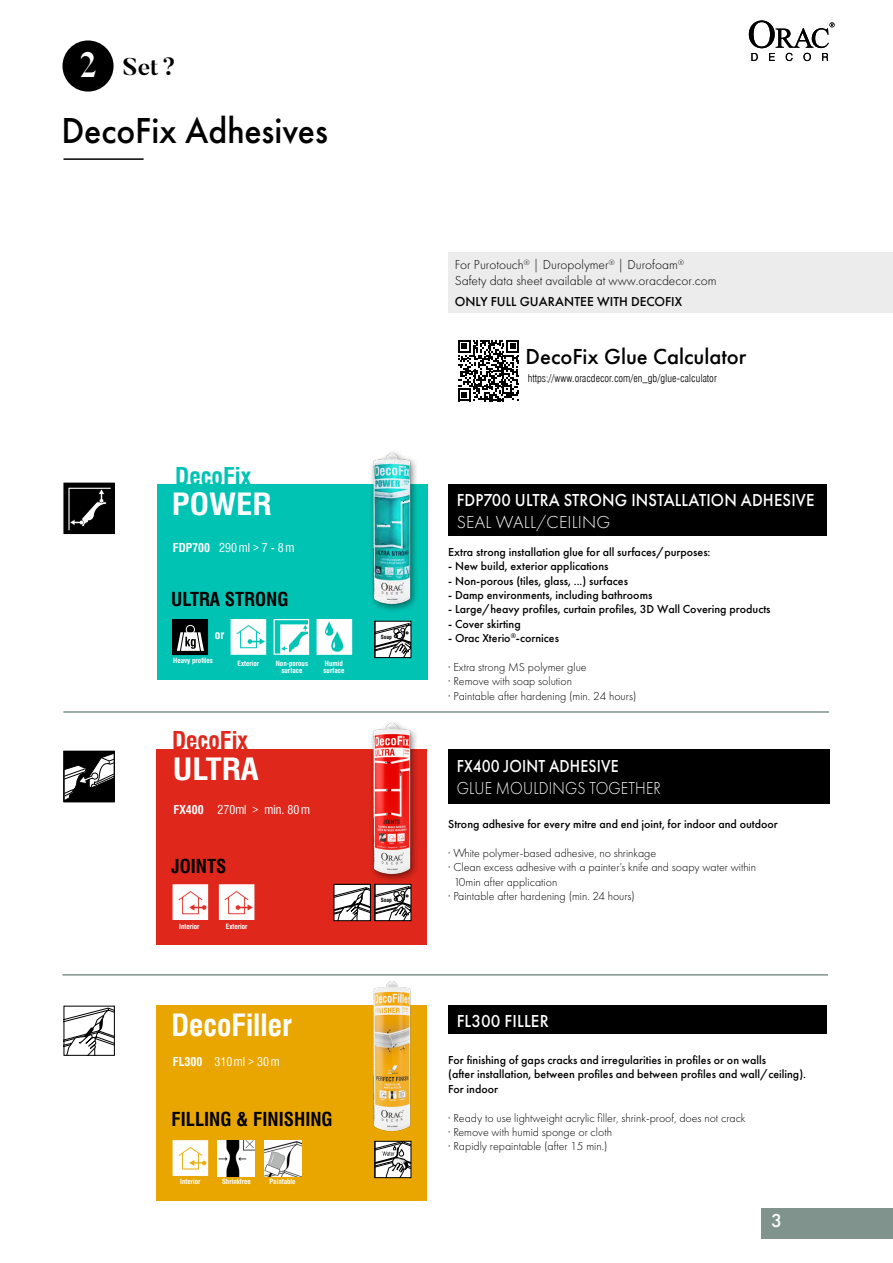
<style>
.page{position:relative;width:893px;height:1263px;background:#fff}
.page>*{position:absolute;margin:0;border:0;box-sizing:border-box;transform-origin:0 0}
.t1{font:500 37.5px "Futura PT";color:#000;scale:.95 1}
.t2{font:700 condensed 30px "Swiss 721 TL";color:#fff;scale:1.1 1}
.t3{font:700 condensed 30px "Swiss 721 TL";color:#fff}
.t4{font:700 condensed 24px "Swiss 721 TL";color:#00c3b4}
.t5{font:700 condensed 24px "Swiss 721 TL";color:#df271c}
.t6{font:700 24px "Butler";color:#000}
.t7{font:500 22.65px "Futura PT";color:#000}
.t8{font:500 19.5px "Futura PT";color:#fff}
.t9{font:700 condensed 18.75px "Swiss 721 TL";color:#000}
.t10{font:500 18px "Futura PT";letter-spacing:.01em;color:#fff;scale:.93 1}
.t11{font:300 18px "Futura PT";letter-spacing:.01em;color:#fff;scale:.88 1}
.t12{font:500 18px "Futura PT";letter-spacing:.01em;color:#fff;scale:.88 1}
.t13{font:300 18px "Futura PT";letter-spacing:.01em;color:#fff}
.t14{font:500 18px "Futura PT";letter-spacing:.01em;color:#fff;scale:.95 1}
.t15{font:300 13.5px/16.2px "Futura PT";color:#000}
.t16{font:500 13.5px "Futura PT";color:#000}
.t17{font:500 12px/14.4px "Futura PT";color:#000}
.t18{font:300 12px/14.4px "Futura PT";color:#000}
.t19{font:condensed 12px "Swiss 721 TL";color:#fff}
.t20{font:700 condensed 11.7px "Swiss 721 TL";color:#fff}
.t21{font:300 condensed 10.5px "Swiss 721 TL";color:#000}
.t22{font:700 condensed 7.05px/7.1px "Swiss 721 TL";color:#fff;text-align:center}
.t23{font:700 condensed 5.55px "Swiss 721 TL";color:#000}
.s1{font-size:35.25px;color:#fff}
.s2{font-weight:700}
</style>
<div class="page">
<div style="left:761px;top:1208px;width:132px;height:30px;background:#80948d"></div>
<hr style="left:63px;top:158px;width:81px;height:2px;background:#000">
<div style="left:157px;top:484px;width:270px;height:195px;background:#00c3b4"></div>
<img style="left:233px;top:621px;width:31px;height:32px">
<div style="left:231px;top:619px;width:35px;height:36px;border:1px solid #fff"></div>
<img style="left:280px;top:624px;width:27px;height:29px">
<div style="left:274px;top:619px;width:35px;height:36px;border:1px solid #fff"></div>
<img style="left:319px;top:621px;width:31px;height:32px">
<div style="left:317px;top:619px;width:35px;height:36px;border:1px solid #fff"></div>
<svg style="left:173px;top:619px;width:35px;height:36px"></svg>
<div style="left:186px;top:625px;width:9px;height:9px;border:1px solid #fff;border-radius:50%"></div>
<div style="left:369px;top:449px;width:50px;height:164px;background:#000;opacity:.5"></div>
<img style="left:370px;top:450px;width:45px;height:158px">
<div style="left:156px;top:749px;width:270px;height:195px;background:#df271c"></div>
<img style="left:221px;top:886px;width:31px;height:32px">
<div style="left:219px;top:884px;width:35px;height:36px;border:1px solid #fff"></div>
<img style="left:175px;top:886px;width:31px;height:32px">
<div style="left:173px;top:884px;width:35px;height:36px;border:1px solid #fff"></div>
<div style="left:157px;top:1006px;width:270px;height:195px;background:#eaa600"></div>
<img style="left:175px;top:1142px;width:31px;height:32px">
<div style="left:173px;top:1140px;width:35px;height:36px;border:1px solid #fff"></div>
<img style="left:217px;top:1140px;width:37px;height:36px">
<img style="left:264px;top:1140px;width:37px;height:36px">
<img style="left:369px;top:981px;width:46px;height:151px">
<hr style="left:62px;top:974px;width:766px;height:1px;background:#80948d">
<svg style="left:749px;top:20px;width:85px;height:41px"></svg>
<div style="left:62px;top:40px;width:52px;height:52px;background:#000;border-radius:50%"></div>
<div style="left:369px;top:720px;width:50px;height:163px;background:#000;opacity:.5"></div>
<img style="left:370px;top:720px;width:45px;height:158px">
<svg style="left:376px;top:623px;width:33px;height:33px"></svg>
<div style="left:374px;top:621px;width:37px;height:37px;border:1px solid #000"></div>
<svg style="left:336px;top:884px;width:75px;height:37px;background:#b1a9a9"></svg>
<div style="left:334px;top:884px;width:37px;height:37px;border:1px solid #000"></div>
<svg style="left:376px;top:1143px;width:33px;height:33px"></svg>
<div style="left:374px;top:1141px;width:37px;height:37px;border:1px solid #000"></div>
<hr style="left:63px;top:711px;width:766px;height:2px;background:#80948d">
<div style="left:448px;top:484px;width:379px;height:52px;background:#000"></div>
<svg style="left:63px;top:751px;width:52px;height:51px"></svg>
<svg style="left:65px;top:1008px;width:48px;height:46px"></svg>
<div style="left:63px;top:1006px;width:52px;height:50px;border:1px solid #000"></div>
<div style="left:448px;top:252px;width:445px;height:61px;background:#ececec"></div>
<svg style="left:63px;top:483px;width:52px;height:51px;background:#1f1f1f"></svg>
<svg style="left:458px;top:340px;width:61px;height:61px"></svg>
<div style="left:129px;top:224px;width:313px;height:226px;background:#fff"></div>
<div style="left:448px;top:1006px;width:379px;height:28px;background:#000"></div>
<div style="left:448px;top:749px;width:381px;height:54px;background:#000"></div>
<h3 class="t6" style="left:80px;top:51px;width:98px"><span class="s1">2</span> Set?</h3>
<h1 class="t1" style="left:61px;top:108px;width:282px">DecoFix Adhesives</h1>
<h3 class="t4" style="left:175px;top:461px;width:77px">DecoFix</h3>
<h2 class="t2" style="left:172px;top:486px;width:92px">POWER</h2>
<p class="t19" style="left:173px;top:540px;width:123px"><span class="s2">FDP700</span> 290ml &gt; 7 - 8m</p>
<h3 class="t9" style="left:171px;top:588px;width:119px">ULTRA STRONG</h3>
<p class="t20" style="left:215px;top:627px;width:11px">or</p>
<p class="t22" style="left:173px;top:657px;width:41px">Heavy profiles</p>
<p class="t22" style="left:238px;top:659px;width:23px">Exterior</p>
<p class="t22" style="left:276px;top:659px;width:34px">Non-porous surface</p>
<p class="t22" style="left:324px;top:659px;width:22px;text-align:left">Humid surface</p>
<h3 class="t5" style="left:172px;top:725px;width:77px">DecoFix</h3>
<h2 class="t2" style="left:173px;top:750px;width:80px">ULTRA</h2>
<p class="t19" style="left:173px;top:802px;width:138px"><span class="s2">FX400</span> 270ml &gt; min. 80m</p>
<h3 class="t9" style="left:172px;top:855px;width:56px">JOINTS</h3>
<p class="t22" style="left:179px;top:923px;width:22px">Interior</p>
<p class="t22" style="left:226px;top:923px;width:23px">Exterior</p>
<h2 class="t3" style="left:172px;top:1006px;width:122px">DecoFiller</h2>
<p class="t19" style="left:173px;top:1054px;width:108px"><span class="s2">FL300</span> 310ml &gt; 30m</p>
<h3 class="t9" style="left:172px;top:1108px;width:163px">FILLING &amp; FINISHING</h3>
<p class="t22" style="left:180px;top:1178px;width:22px">Interior</p>
<p class="t22" style="left:222px;top:1178px;width:30px">Shrinkfree</p>
<p class="t22" style="left:270px;top:1178px;width:28px">Paintable</p>
<p class="t23" style="left:381px;top:633px;width:13px">Soap</p>
<p class="t23" style="left:381px;top:896px;width:13px">Soap</p>
<p class="t15" style="left:455px;top:257px;width:263px">For Purotouch<sup>®</sup> | Duropolymer<sup>®</sup> | Durofoam<sup>®<br></sup>Safety data sheet available at www.oracdecor.com</p>
<p class="t16" style="left:455px;top:293px;width:229px">ONLY FULL GUARANTEE WITH DECOFIX</p>
<h3 class="t7" style="left:526px;top:343px;width:222px">DecoFix Glue Calculator</h3>
<p class="t21" style="left:528px;top:371px;width:191px">https://www.oracdecor.com/en_gb/glue-calculator</p>
<h3 class="t10" style="left:457px;top:489px;width:386px">FDP700 ULTRA STRONG INSTALLATION ADHESIVE</h3>
<h3 class="t13" style="left:457px;top:511px;width:155px">SEAL WALL/CEILING</h3>
<p class="t17" style="left:448px;top:544px;width:264px">Extra strong installation glue for all surfaces/purposes:</p>
<p class="t17" style="left:448px;top:559px;width:162px">- New build, exterior applications</p>
<p class="t17" style="left:448px;top:573px;width:181px">- Non-porous (tiles, glass, ...) surfaces</p>
<p class="t17" style="left:448px;top:588px;width:206px">- Damp environments, including bathrooms</p>
<p class="t17" style="left:448px;top:602px;width:324px">- Large/heavy profiles, curtain profiles, 3D Wall Covering products</p>
<p class="t17" style="left:448px;top:616px;width:74px">- Cover skirting</p>
<p class="t17" style="left:448px;top:631px;width:112px">- Orac Xterio<sup>®</sup>-cornices</p>
<p class="t18" style="left:448px;top:660px;width:190px">· Extra strong MS polymer glue<br>· Remove with soap solution<br>· Paintable after hardening (min. 24 hours)</p>
<h3 class="t12" style="left:457px;top:755px;width:185px">FX400 JOINT ADHESIVE</h3>
<h3 class="t11" style="left:457px;top:778px;width:234px">GLUE MOULDINGS TOGETHER</h3>
<p class="t17" style="left:448px;top:817px;width:331px">Strong adhesive for every mitre and end joint, for indoor and outdoor</p>
<p class="t18" style="left:448px;top:846px;width:210px">· White polymer-based adhesive, no shrinkage</p>
<p class="t18" style="left:448px;top:860px;width:309px">· Clean excess adhesive with a painter’s knife and soapy water within</p>
<p class="t18" style="left:454px;top:875px;width:105px">10min after application</p>
<p class="t18" style="left:448px;top:889px;width:188px">· Paintable after hardening (min. 24 hours)</p>
<h3 class="t14" style="left:457px;top:1010px;width:98px">FL300 FILLER</h3>
<p class="t17" style="left:448px;top:1053px;width:359px">For finishing of gaps cracks and irregularities in profiles or on walls<br>(after installation, between profiles and between profiles and wall/ceiling).<br>For indoor</p>
<p class="t18" style="left:448px;top:1110px;width:299px">· Ready to use lightweight acrylic filler, shrink-proof, does not crack · Remove with humid sponge or cloth<br>· Rapidly repaintable (after 15 min.)</p>
<h3 class="t8" style="left:771px;top:1209px;width:13px">3</h3>
</div>
